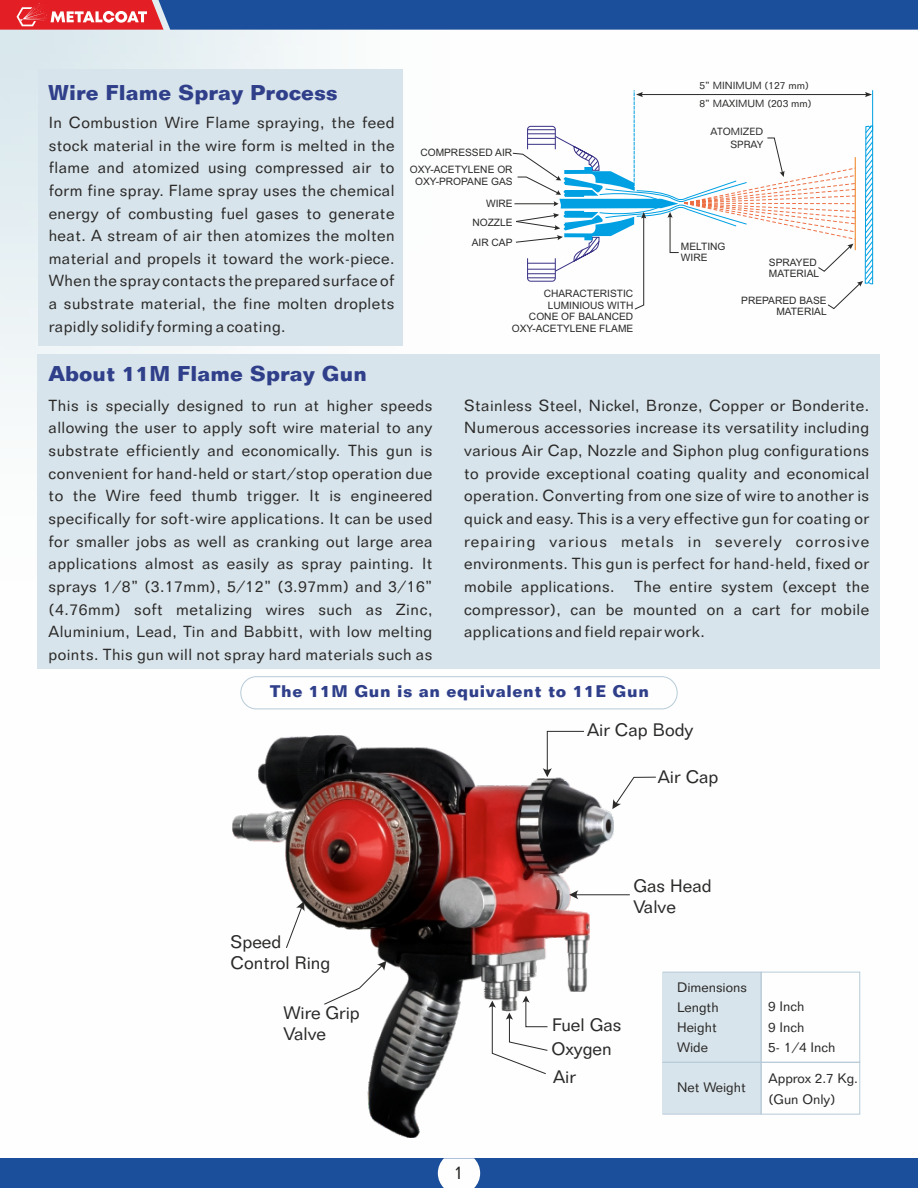
<style>
.page{position:relative;width:918px;height:1188px;background:#fff}
.page>*{position:absolute;margin:0;border:0;box-sizing:border-box;transform-origin:0 0}
.t1{font:700 21px "Folio BT";color:#2f3f8a}
.t2{font:18px "Folio BT";color:#2b2a29}
.t3{font:17.7px/21.3px "Folio BT";color:#2b2a29}
.t4{font:700 16.5px "Folio BT";letter-spacing:.035em;color:#2f3f8a}
.t5{font:15.75px/22.6px "Folio BT";letter-spacing:.03em;color:#2b2a29;text-align:justify}
.t6{font:13.5px/20.2px "Folio BT";color:#2b2a29}
.t7{font:10.2px/11.4px "Arial";color:#2b2a29;text-align:right}
.t8{font:10.2px/17.1px "Folio BT";color:#2b2a29}
</style>
<div class="page">
<div style="left:38px;top:69px;width:365px;height:277px;background:#d8e4eb"></div>
<div style="left:0;top:1158px;width:918px;height:30px;background:#1b4e9b"></div>
<svg style="left:512px;top:90px;width:362px;height:220px"></svg>
<div style="left:38px;top:354px;width:842px;height:314px;background:#d8e4eb"></div>
<div style="left:663px;top:972px;width:98px;height:90px;background:#d8e4eb"></div>
<div style="left:240px;top:676px;width:438px;height:33px;border:1px solid #b7cbd8;border-radius:16px"></div>
<div style="left:761px;top:972px;width:99px;height:91px;border:1px solid #b7cbd8"></div>
<div style="left:663px;top:1062px;width:98px;height:52px;background:#d8e4eb"></div>
<div style="left:662px;top:972px;width:100px;height:91px;border:1px solid #b7cbd8"></div>
<div style="left:662px;top:1062px;width:100px;height:53px;border:1px solid #b7cbd8"></div>
<div style="left:761px;top:1062px;width:99px;height:53px;border:1px solid #b7cbd8"></div>
<svg style="left:438px;top:1158px;width:42px;height:30px"></svg>
<svg style="left:0;top:0;width:918px;height:30px;background:#424e8d"></svg>
<img style="left:232px;top:735px;width:382px;height:403px">
<svg style="left:489px;top:996px;width:59px;height:79px"></svg>
<svg style="left:285px;top:901px;width:20px;height:48px"></svg>
<svg style="left:323px;top:961px;width:63px;height:44px"></svg>
<hr style="left:573px;top:894px;width:57px;height:1px;background:#2b2a29">
<svg style="left:543px;top:731px;width:42px;height:46px"></svg>
<svg style="left:612px;top:776px;width:44px;height:33px"></svg>
<svg style="left:569px;top:890px;width:9px;height:9px"></svg>
<h1 class="t1" style="left:48px;top:84px;width:291px">Wire Flame Spray Process</h1>
<p class="t8" style="left:700px;top:78px;width:114px">5” MINIMUM (127 mm)<br>8” MAXIMUM (203 mm)</p>
<p class="t8" style="left:711px;top:127px;width:54px;line-height:12.3px;text-align:right">ATOMIZED<br>SPRAY</p>
<p class="t5" style="left:49px;top:112px;width:347px">In Combustion Wire Flame spraying, the feed stock material in the wire form is melted in the flame and atomized using compressed air to form fine spray. Flame spray uses the chemical energy of combusting fuel gases to generate heat. A stream of air then atomizes the molten material and propels it toward the work-piece.<br>When the spray contacts the prepared surface of a substrate material, the fine molten droplets rapidly solidify forming a coating.</p>
<p class="t7" style="left:410px;top:145px;width:104px;line-height:17.2px">COMPRESSED AIR<br>OXY-ACETYLENE OR</p>
<p class="t7" style="left:415px;top:176px;width:99px">OXY-PROPANE GAS</p>
<p class="t7" style="left:472px;top:196px;width:42px;line-height:18.1px">WIRE<br>NOZZLE</p>
<p class="t7" style="left:472px;top:238px;width:42px">AIR CAP</p>
<p class="t7" style="left:681px;top:241px;width:46px;text-align:left">MELTING<br>WIRE</p>
<p class="t7" style="left:769px;top:258px;width:52px;text-align:left">SPRAYED<br>MATERIAL</p>
<p class="t7" style="left:741px;top:295px;width:87px">PREPARED BASE<br>MATERIAL</p>
<p class="t7" style="left:512px;top:289px;width:123px">CHARACTERISTIC<br>LUMINIOUS WITH<br>CONE OF BALANCED<br>OXY-ACETYLENE FLAME</p>
<h1 class="t1" style="left:49px;top:366px;width:320px">About 11M Flame Spray Gun</h1>
<p class="t5" style="left:49px;top:395px;width:385px">This is specially designed to run at higher speeds allowing the user to apply soft wire material to any substrate efficiently and economically. This gun is convenient for hand-held or start/stop operation due to the Wire feed thumb trigger. It is engineered specifically for soft-wire applications. It can be used for smaller jobs as well as cranking out large area applications almost as easily as spray painting. It sprays 1/8” (3.17mm), 5/12” (3.97mm) and 3/16” (4.76mm) soft metalizing wires such as Zinc, Aluminium, Lead, Tin and Babbitt, with low melting points. This gun will not spray hard materials such as</p>
<p class="t5" style="left:464px;top:395px;width:407px">Stainless Steel, Nickel, Bronze, Copper or Bonderite.<br>Numerous accessories increase its versatility including various Air Cap, Nozzle and Siphon plug configurations to provide exceptional coating quality and economical operation. Converting from one size of wire to another is quick and easy. This is a very effective gun for coating or repairing various metals in severely corrosive environments. This gun is perfect for hand-held, fixed or mobile applications. The entire system (except the compressor), can be mounted on a cart for mobile applications and field repair work.</p>
<p class="t4" style="left:270px;top:685px;width:381px">The 11M Gun is an equivalent to 11E Gun</p>
<p class="t3" style="left:587px;top:721px;width:108px">Air Cap Body</p>
<p class="t3" style="left:658px;top:768px;width:62px">Air Cap</p>
<p class="t3" style="left:231px;top:933px;width:101px">Speed<br>Control Ring</p>
<p class="t3" style="left:284px;top:1004px;width:78px">Wire Grip<br>Valve</p>
<p class="t2" style="left:454px;top:1166px;width:12px">1</p>
<p class="t3" style="left:633px;top:876px;width:80px">Gas Head<br>Valve</p>
<p class="t3" style="left:551px;top:1014px;width:72px;line-height:24.3px">Fuel Gas<br>Oxygen</p>
<p class="t3" style="left:553px;top:1067px;width:24px">Air</p>
<p class="t6" style="left:677px;top:978px;width:71px">Dimensions<br>Length<br>Height<br>Wide</p>
<p class="t6" style="left:768px;top:998px;width:69px">9 Inch<br>9 Inch<br>5- 1/4 Inch</p>
<p class="t6" style="left:677px;top:1078px;width:70px">Net Weight</p>
<p class="t6" style="left:769px;top:1070px;width:91px">Approx 2.7 Kg. (Gun Only)</p>
</div>
